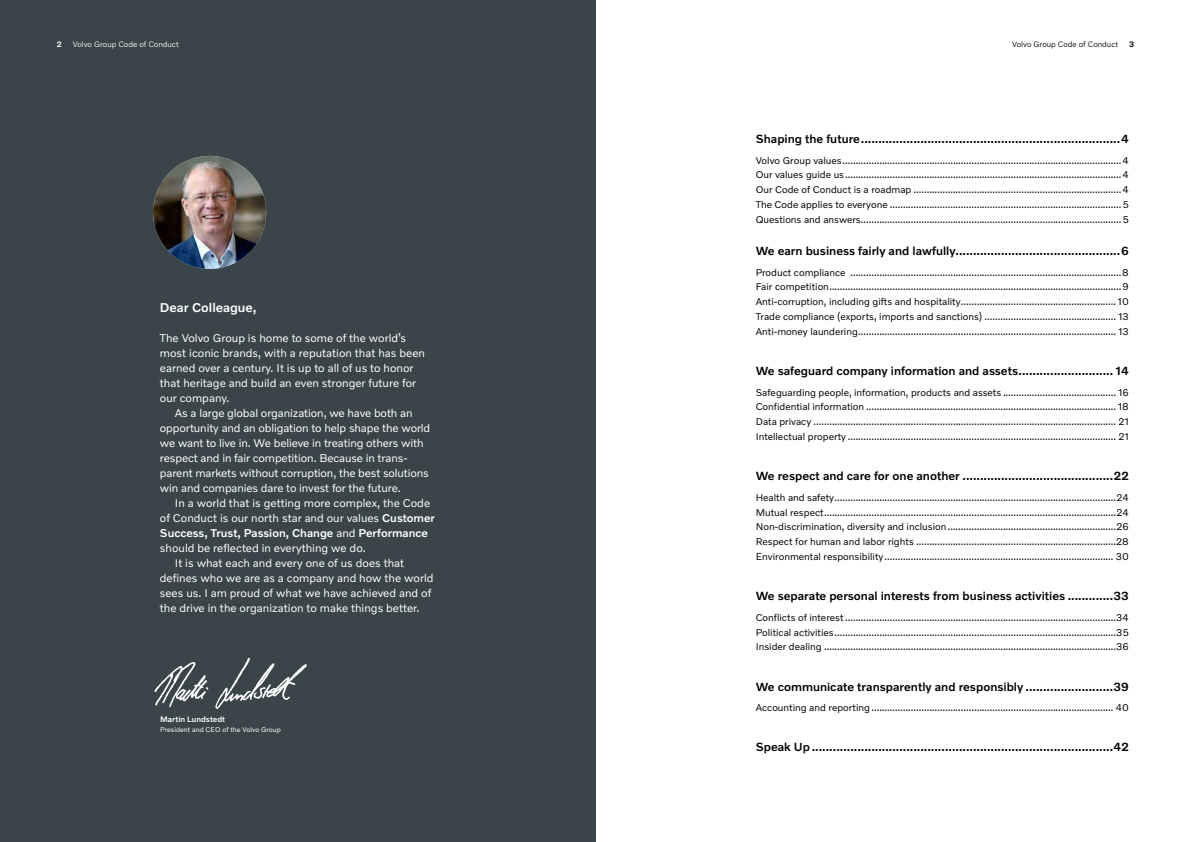
<style>
.page{position:relative;width:1191px;height:842px;background:#fff}
.page>*{position:absolute;margin:0;border:0;box-sizing:border-box;transform-origin:0 0}
.t1{font:500 13px "Volvo Novum";color:#fff}
.t2{font:500 12px "Volvo Novum";color:#000}
.t3{font:11.5px/15px "Volvo Novum";color:#fff}
.t4{font:500 11.5px "Volvo Novum";color:#fff}
.t5{font:10px/14.8px "Volvo Novum";color:#000;text-align:justify}
.t6{font:300 8px "Volvo Novum";color:#fff}
.t7{font:300 8px "Volvo Novum";color:#000}
.t8{font:500 8px "Volvo Novum";color:#fff}
.t9{font:500 8px "Volvo Novum";color:#000}
.t10{font:7px "Volvo Novum";color:#fff}
.s1{font-weight:500}
.s2{font-weight:400}
</style>
<div class="page">
<div style="left:0;top:0;width:595px;height:842px;background:#3b4448"></div>
<img style="left:153px;top:156px;width:113px;height:113px;border-radius:57px">
<svg style="left:154px;top:662px;width:54px;height:45px"></svg>
<svg style="left:215px;top:658px;width:92px;height:51px"></svg>
<p class="t8" style="left:57px;top:39px;width:6px">2</p>
<p class="t6" style="left:73px;top:39px;width:108px">Volvo Group Code of Conduct</p>
<p class="t7" style="left:1012px;top:39px;width:108px">Volvo Group Code of Conduct</p>
<p class="t9" style="left:1129px;top:39px;width:7px">3</p>
<h1 class="t1" style="left:160px;top:299px;width:98px">Dear Colleague,</h1>
<p class="t3" style="left:160px;top:330px;width:267px">The Volvo Group is home to some of the world’s most iconic brands, with a reputation that has been earned over a century. It is up to all of us to honor that heritage and build an even stronger future for our company.</p>
<p class="t3" style="left:160px;top:405px;width:272px;text-indent:15px">As a large global organization, we have both an opportunity and an obligation to help shape the world we want to live in. We believe in treating others with respect and in fair competition. Because in trans&shy;parent markets without corruption, the best solutions win and companies dare to invest for the future.</p>
<p class="t3" style="left:175px;top:495px;width:257px">In a world that is getting more complex, the Code</p>
<p class="t3" style="left:160px;top:510px;width:276px">of Conduct is our north star and our values <span class="s1">Customer</span></p>
<p class="t4" style="left:160px;top:526px;width:270px">Success, Trust, Passion, Change <span class="s2">and</span> Performance</p>
<p class="t3" style="left:160px;top:540px;width:207px">should be reflected in everything we do.</p>
<p class="t3" style="left:175px;top:555px;width:231px">It is what each and every one of us does that</p>
<p class="t3" style="left:160px;top:570px;width:275px">defines who we are as a company and how the world</p>
<p class="t3" style="left:160px;top:585px;width:273px">sees us. I am proud of what we have achieved and of</p>
<p class="t3" style="left:160px;top:600px;width:261px">the drive in the organization to make things better.</p>
<p class="t8" style="left:160px;top:714px;width:66px">Martin Lundstedt</p>
<p class="t10" style="left:160px;top:725px;width:122px">President and CEO of the Volvo Group</p>
<p class="t2" style="left:755px;top:131px;width:374px">Shaping the future..........................................................................4</p>
<p class="t5" style="left:755px;top:152px;width:374px">Volvo Group values..........................................................................................................4<br>Our values guide us.........................................................................................................4<br>Our Code of Conduct is a roadmap ...............................................................................4<br>The Code applies to everyone ........................................................................................5<br>Questions and answers...................................................................................................5</p>
<p class="t2" style="left:755px;top:243px;width:375px">We earn business fairly and lawfully...............................................6</p>
<p class="t5" style="left:755px;top:264px;width:375px">Product compliance .......................................................................................................8<br>Fair competition...............................................................................................................9<br>Anti-corruption, including gifts and hospitality........................................................... 10<br>Trade compliance (exports, imports and sanctions) .................................................. 13<br>Anti-money laundering.................................................................................................. 13</p>
<p class="t2" style="left:755px;top:363px;width:374px">We safeguard company information and assets........................... 14</p>
<p class="t5" style="left:755px;top:384px;width:374px">Safeguarding people, information, products and assets ........................................... 16<br>Confidential information ............................................................................................... 18<br>Data privacy ................................................................................................................... 21<br>Intellectual property ...................................................................................................... 21</p>
<p class="t2" style="left:755px;top:468px;width:374px">We respect and care for one another ...........................................22</p>
<p class="t5" style="left:755px;top:489px;width:374px">Health and safety...........................................................................................................24<br>Mutual respect...............................................................................................................24<br>Non-discrimination, diversity and inclusion................................................................26<br>Respect for human and labor rights ............................................................................28<br>Environmental responsibility....................................................................................... 30</p>
<p class="t2" style="left:755px;top:588px;width:375px">We separate personal interests from business activities .............33</p>
<p class="t5" style="left:755px;top:609px;width:374px">Conflicts of interest .......................................................................................................34<br>Political activities...........................................................................................................35<br>Insider dealing ...............................................................................................................36</p>
<p class="t2" style="left:755px;top:679px;width:375px">We communicate transparently and responsibly .........................39</p>
<p class="t5" style="left:755px;top:700px;width:374px">Accounting and reporting............................................................................................ 40</p>
<p class="t2" style="left:755px;top:739px;width:374px">Speak Up......................................................................................42</p>
</div>
